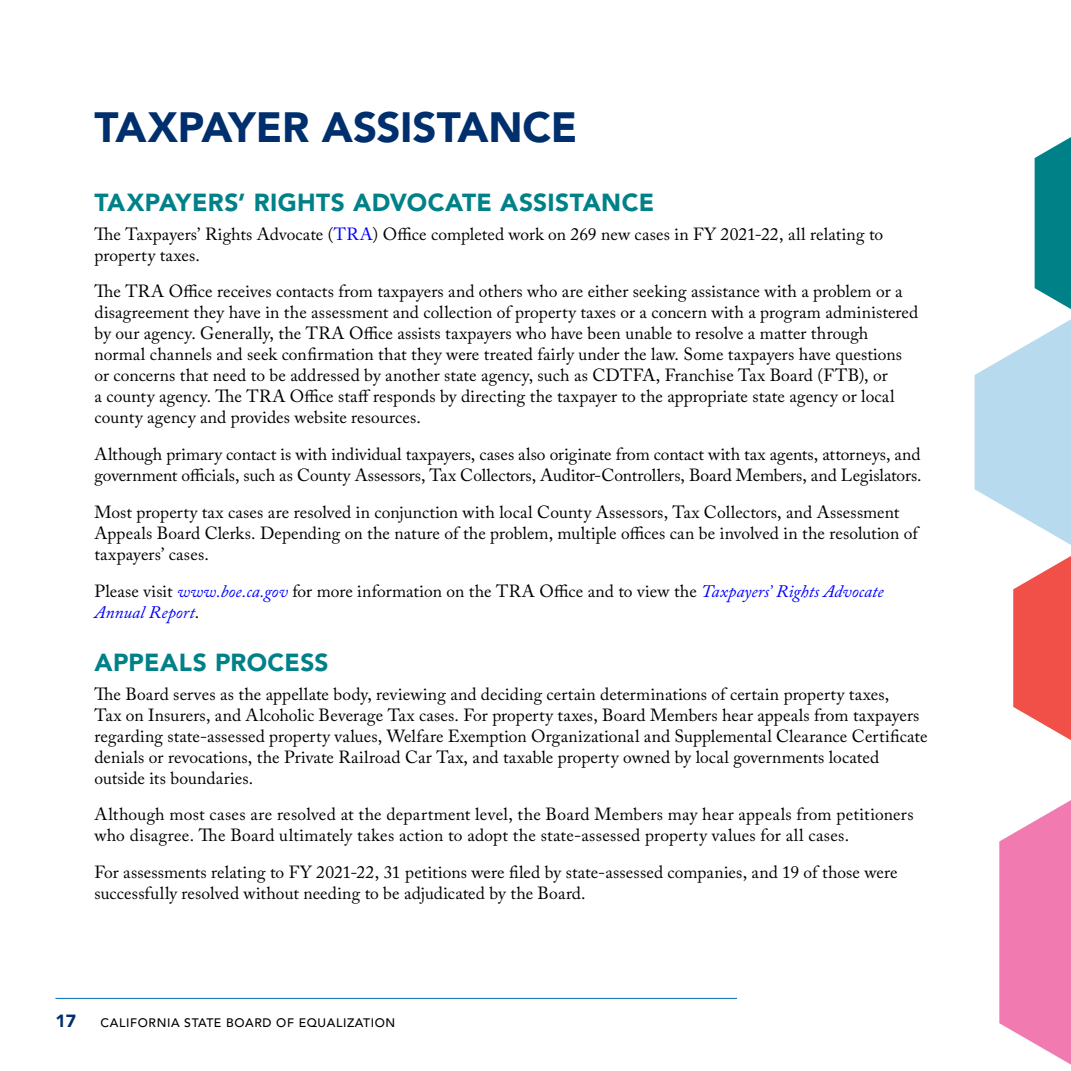
<style>
.page{position:relative;width:1071px;height:1071px;background:#fff}
.page>*{position:absolute;margin:0;border:0;box-sizing:border-box;transform-origin:0 0}
.t1{font:900 42px "Avenir LT Std";letter-spacing:-.005em;color:#002f6e}
.t2{font:900 24.5px "Avenir LT Std";letter-spacing:.015em;color:#008188}
.t3{font:17.5px/21px "Adobe Caslon Pro";letter-spacing:.005em;color:#000}
.t4{font:500 12.25px "Avenir LT Std";letter-spacing:.05em;color:#000}
.s1{color:#00f}
.s2{font-style:italic;color:#00f}
.s3{font-weight:900;font-size:17.5px;color:#002f6e}
</style>
<div class="page">
<hr style="left:55px;top:998px;width:682px;height:1px;background:#0070ba">
<svg style="left:1035px;top:137px;width:36px;height:172px;background:#1e9096"></svg>
<svg style="left:999px;top:800px;width:72px;height:265px"></svg>
<svg style="left:1013px;top:556px;width:58px;height:184px"></svg>
<svg style="left:975px;top:319px;width:96px;height:226px"></svg>
<h2 class="t1" style="left:94px;top:102px;width:484px">TAXPAYER ASSISTANCE</h2>
<h3 class="t2" style="left:94px;top:187px;width:561px">TAXPAYERS’ RIGHTS ADVOCATE ASSISTANCE</h3>
<p class="t3" style="left:94px;top:223px;width:790px">The Taxpayers’ Rights Advocate (<span class="s1">TRA</span>) Office completed work on 269 new cases in FY 2021-22, all relating to property taxes.</p>
<p class="t3" style="left:94px;top:281px;width:825px">The TRA Office receives contacts from taxpayers and others who are either seeking assistance with a problem or a disagreement they have in the assessment and collection of property taxes or a concern with a program administered by our agency. Generally, the TRA Office assists taxpayers who have been unable to resolve a matter through normal channels and seek confirmation that they were treated fairly under the law. Some taxpayers have questions or concerns that need to be addressed by another state agency, such as CDTFA, Franchise Tax Board (FTB), or<br>a county agency. The TRA Office staff responds by directing the taxpayer to the appropriate state agency or local county agency and provides website resources.</p>
<p class="t3" style="left:94px;top:444px;width:829px">Although primary contact is with individual taxpayers, cases also originate from contact with tax agents, attorneys, and government officials, such as County Assessors, Tax Collectors, Auditor-Controllers, Board Members, and Legislators.</p>
<p class="t3" style="left:94px;top:501px;width:825px">Most property tax cases are resolved in conjunction with local County Assessors, Tax Collectors, and Assessment<br>Appeals Board Clerks. Depending on the nature of the problem, multiple offices can be involved in the resolution of taxpayers’ cases.</p>
<p class="t3" style="left:94px;top:580px;width:791px">Please visit <span class="s2">www.boe.ca.gov</span> for more information on the TRA Office and to view the <span class="s2">Taxpayers’ Rights Advocate<br>Annual Report</span>.</p>
<h3 class="t2" style="left:94px;top:647px;width:236px">APPEALS PROCESS</h3>
<p class="t3" style="left:94px;top:683px;width:835px">The Board serves as the appellate body, reviewing and deciding certain determinations of certain property taxes,<br>Tax on Insurers, and Alcoholic Beverage Tax cases. For property taxes, Board Members hear appeals from taxpayers regarding state-assessed property values, Welfare Exemption Organizational and Supplemental Clearance Certificate denials or revocations, the Private Railroad Car Tax, and taxable property owned by local governments located outside its boundaries.</p>
<p class="t3" style="left:94px;top:804px;width:821px">Although most cases are resolved at the department level, the Board Members may hear appeals from petitioners who disagree. The Board ultimately takes action to adopt the state-assessed property values for all cases.</p>
<p class="t3" style="left:94px;top:862px;width:805px">For assessments relating to FY 2021-22, 31 petitions were filed by state-assessed companies, and 19 of those were successfully resolved without needing to be adjudicated by the Board.</p>
<p class="t4" style="left:55px;top:1015px;width:341px"><span class="s3">17</span> CALIFORNIA STATE BOARD OF EQUALIZATION</p>
</div>
